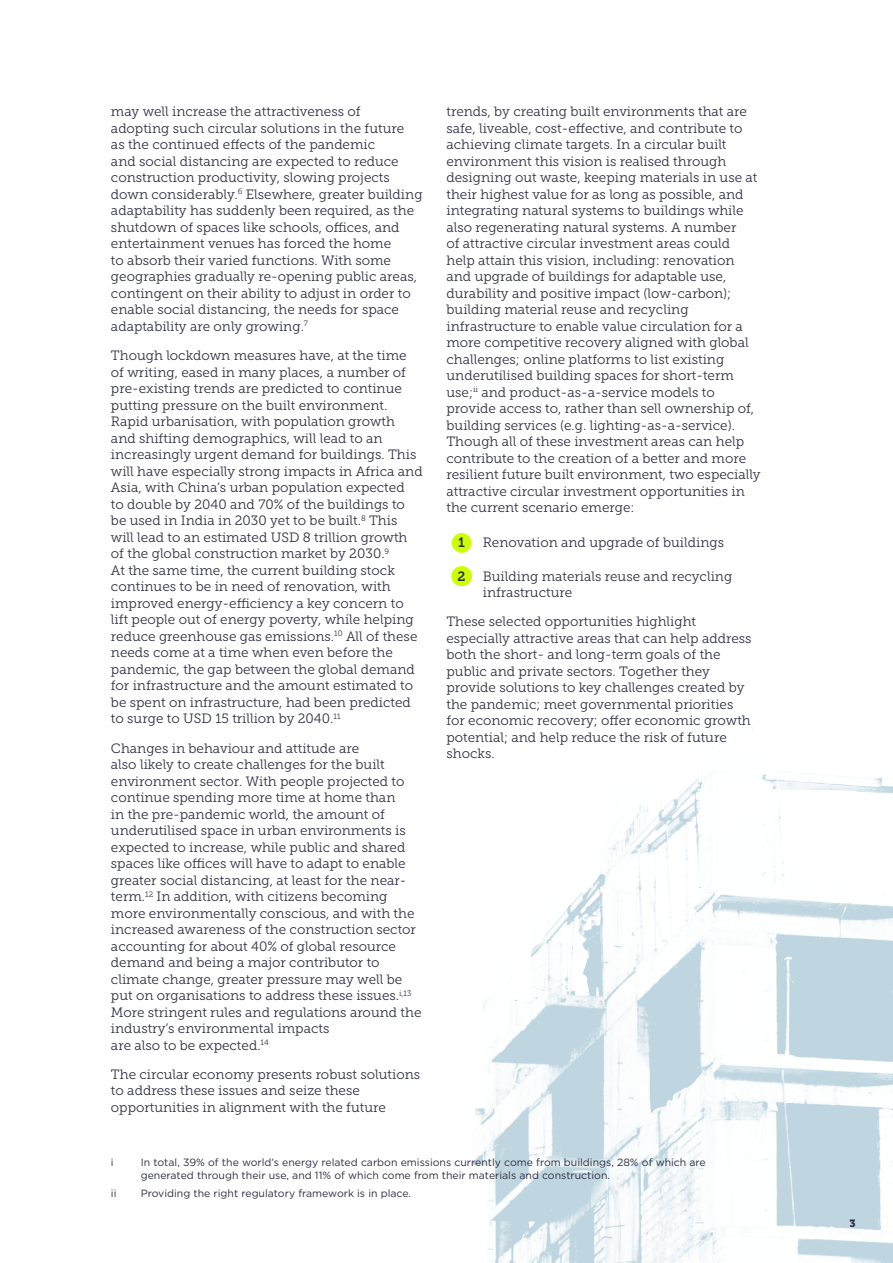
<style>
.page{position:relative;width:893px;height:1263px;background:#fff}
.page>*{position:absolute;margin:0;border:0;box-sizing:border-box;transform-origin:0 0}
.t1{font:13.5px/16.5px "Museo Slab 300";color:#2f2f46}
.t2{font:13.5px "Museo Slab 700";color:#2f2f46}
.t3{font:10.5px/13.5px "Gotham";color:#2f2f46}
.t4{font:10.5px "Museo Slab 900";color:#2f2f46}
</style>
<div class="page">
<img style="left:451px;top:533px;width:442px;height:730px">
<div style="left:452px;top:533px;width:19px;height:20px;background:#cf0;border-radius:10px"></div>
<div style="left:451px;top:566px;width:21px;height:20px;background:#cf0;border-radius:10px"></div>
<p class="t1" style="left:111px;top:104px;width:313px">may well increase the attractiveness of<br>adopting such circular solutions in the future<br>as the continued effects of the pandemic<br>and social distancing are expected to reduce construction productivity, slowing projects down considerably.<sup>6</sup> Elsewhere, greater building adaptability has suddenly been required, as the shutdown of spaces like schools, offices, and entertainment venues has forced the home<br>to absorb their varied functions. With some geographies gradually re-opening public areas, contingent on their ability to adjust in order to enable social distancing, the needs for space adaptability are only growing.<sup>7</sup></p>
<p class="t1" style="left:111px;top:347px;width:313px">Though lockdown measures have, at the time of writing, eased in many places, a number of pre-existing trends are predicted to continue putting pressure on the built environment.<br>Rapid urbanisation, with population growth and shifting demographics, will lead to an increasingly urgent demand for buildings. This will have especially strong impacts in Africa and Asia, with China’s urban population expected<br>to double by 2040 and 70% of the buildings to be used in India in 2030 yet to be built.<sup>8</sup> This will lead to an estimated USD 8 trillion growth of the global construction market by 2030.<sup>9<br></sup>At the same time, the current building stock continues to be in need of renovation, with improved energy-efficiency a key concern to lift people out of energy poverty, while helping reduce greenhouse gas emissions.<sup>10</sup> All of these needs come at a time when even before the pandemic, the gap between the global demand for infrastructure and the amount estimated to be spent on infrastructure, had been predicted to surge to USD 15 trillion by 2040.<sup>11</sup></p>
<p class="t1" style="left:111px;top:740px;width:312px">Changes in behaviour and attitude are<br>also likely to create challenges for the built environment sector. With people projected to continue spending more time at home than<br>in the pre-pandemic world, the amount of underutilised space in urban environments is expected to increase, while public and shared spaces like offices will have to adapt to enable greater social distancing, at least for the near&shy;term.<sup>12</sup> In addition, with citizens becoming more environmentally conscious, and with the increased awareness of the construction sector accounting for about 40% of global resource demand and being a major contributor to climate change, greater pressure may well be put on organisations to address these issues.<sup>i,13<br></sup>More stringent rules and regulations around the industry’s environmental impacts<br>are also to be expected.<sup>14</sup></p>
<p class="t1" style="left:111px;top:1066px;width:311px">The circular economy presents robust solutions to address these issues and seize these opportunities in alignment with the future</p>
<p class="t1" style="left:446px;top:104px;width:316px">trends, by creating built environments that are safe, liveable, cost-effective, and contribute to achieving climate targets. In a circular built environment this vision is realised through designing out waste, keeping materials in use at their highest value for as long as possible, and integrating natural systems to buildings while also regenerating natural systems. A number<br>of attractive circular investment areas could help attain this vision, including: renovation and upgrade of buildings for adaptable use, durability and positive impact (low-carbon); building material reuse and recycling infrastructure to enable value circulation for a more competitive recovery aligned with global challenges; online platforms to list existing underutilised building spaces for short-term use;<sup>ii</sup> and product-as-a-service models to provide access to, rather than sell ownership of, building services (e.g. lighting-as-a-service).<br>Though all of these investment areas can help contribute to the creation of a better and more resilient future built environment, two especially attractive circular investment opportunities in the current scenario emerge:</p>
<p class="t2" style="left:458px;top:535px;width:8px">1</p>
<p class="t1" style="left:483px;top:535px;width:243px">Renovation and upgrade of buildings</p>
<p class="t2" style="left:458px;top:568px;width:10px">2</p>
<p class="t1" style="left:483px;top:568px;width:251px">Building materials reuse and recycling infrastructure</p>
<p class="t1" style="left:446px;top:613px;width:307px">These selected opportunities highlight especially attractive areas that can help address both the short- and long-term goals of the public and private sectors. Together they provide solutions to key challenges created by the pandemic; meet governmental priorities for economic recovery; offer economic growth potential; and help reduce the risk of future shocks.</p>
<p class="t3" style="left:111px;top:1155px;width:4px">i</p>
<p class="t3" style="left:141px;top:1155px;width:567px">In total, 39% of the world’s energy related carbon emissions currently come from buildings, 28% of which are generated through their use, and 11% of which come from their materials and construction.</p>
<p class="t3" style="left:111px;top:1186px;width:7px">ii</p>
<p class="t3" style="left:141px;top:1186px;width:272px">Providing the right regulatory framework is in place.</p>
<p class="t4" style="left:849px;top:1217px;width:8px">3</p>
</div>
